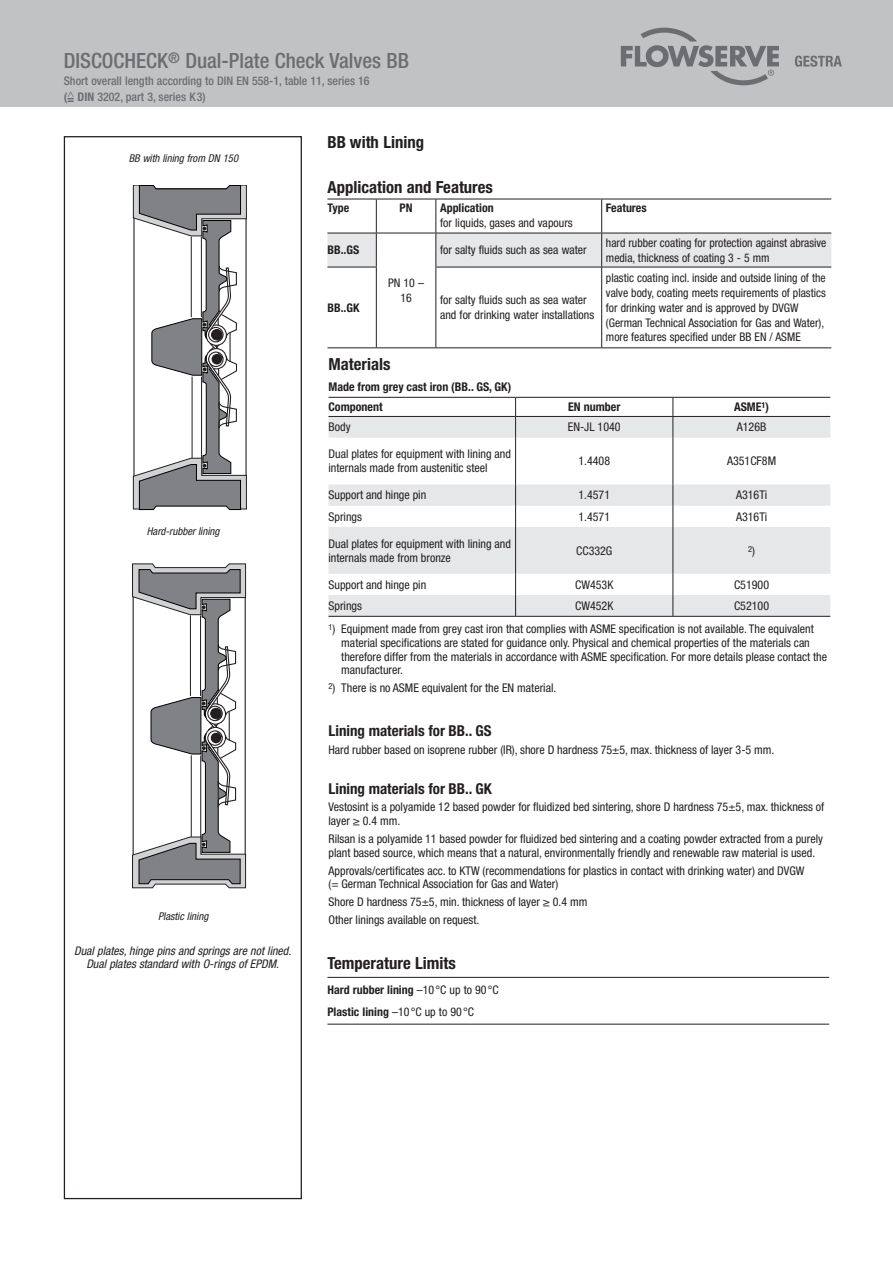
<style>
.page{position:relative;width:893px;height:1263px;background:#fff}
.page>*{position:absolute;margin:0;border:0;box-sizing:border-box;transform-origin:0 0}
.t1{font:500 condensed 21px "Helvetica Neue LT Pro";color:#6c6d70}
.t2{font:700 condensed 16.65px "Helvetica Neue LT Pro";color:#231f20}
.t3{font:700 condensed 15px "Helvetica Neue LT Pro";color:#231f20}
.t4{font:condensed 12px/13.8px "Helvetica Neue LT Pro";color:#231f20}
.t5{font:700 condensed 12px/20.2px "Helvetica Neue LT Pro";color:#231f20}
.t6{font:condensed 11.85px/14.9px "Helvetica Neue LT Pro";color:#231f20}
.t7{font:700 condensed 11.85px/21.3px "Helvetica Neue LT Pro";color:#231f20}
.t8{font:500 condensed 11.85px/16.5px "Helvetica Neue LT Pro";color:#6c6d70}
.t9{font:italic condensed 11.85px/12.8px "Helvetica Neue LT Pro";color:#231f20;text-align:center}
.t10{font:italic condensed 10.65px "Helvetica Neue LT Pro";color:#231f20}
.t11{font:condensed 8.4px "Helvetica Neue LT Pro";color:#231f20}
.s1{font-weight:700}
.s2{font-weight:400}
.s3{font-size:12px}
</style>
<div class="page">
<div style="left:0;top:0;width:893px;height:106px;background:#c1c2c4"></div>
<svg style="left:795px;top:56px;width:47px;height:11px"></svg>
<svg style="left:621px;top:28px;width:158px;height:57px"></svg>
<div style="left:64px;top:136px;width:238px;height:1063px;border:1px solid #231f20"></div>
<hr style="left:327px;top:977px;width:502px;height:1px;background:#231f20">
<hr style="left:327px;top:1024px;width:502px;height:1px;background:#231f20">
<svg style="left:328px;top:417px;width:502px;height:199px;fill:#e6e7e9"></svg>
<hr style="left:672px;top:438px;width:1px;height:46px;background:#231f20">
<svg style="left:672px;top:484px;width:1px;height:43px"></svg>
<hr style="left:672px;top:527px;width:1px;height:47px;background:#231f20">
<svg style="left:672px;top:574px;width:1px;height:42px"></svg>
<hr style="left:328px;top:397px;width:188px;height:1px;background:#231f20">
<hr style="left:516px;top:397px;width:157px;height:1px;background:#231f20">
<svg style="left:672px;top:398px;width:1px;height:40px"></svg>
<hr style="left:673px;top:397px;width:157px;height:1px;background:#231f20">
<hr style="left:328px;top:416px;width:188px;height:1px;background:#231f20">
<svg style="left:515px;top:398px;width:1px;height:40px"></svg>
<hr style="left:516px;top:416px;width:157px;height:1px;background:#231f20">
<hr style="left:673px;top:416px;width:157px;height:1px;background:#231f20">
<hr style="left:515px;top:438px;width:1px;height:46px;background:#231f20">
<svg style="left:515px;top:484px;width:1px;height:43px"></svg>
<hr style="left:515px;top:527px;width:1px;height:47px;background:#231f20">
<hr style="left:328px;top:616px;width:188px;height:1px;background:#231f20">
<svg style="left:515px;top:574px;width:1px;height:42px"></svg>
<hr style="left:516px;top:616px;width:157px;height:1px;background:#231f20">
<hr style="left:673px;top:616px;width:157px;height:1px;background:#231f20">
<svg style="left:327px;top:234px;width:504px;height:33px"></svg>
<hr style="left:327px;top:199px;width:49px;height:1px;background:#231f20">
<hr style="left:376px;top:199px;width:60px;height:1px;background:#231f20">
<hr style="left:376px;top:199px;width:1px;height:34px;background:#231f20">
<hr style="left:436px;top:199px;width:166px;height:1px;background:#231f20">
<hr style="left:435px;top:199px;width:1px;height:34px;background:#231f20">
<hr style="left:602px;top:199px;width:229px;height:1px;background:#231f20">
<hr style="left:327px;top:233px;width:49px;height:1px;background:#231f20">
<hr style="left:376px;top:233px;width:60px;height:1px;background:#231f20">
<hr style="left:376px;top:233px;width:1px;height:34px;background:#231f20">
<hr style="left:436px;top:233px;width:166px;height:1px;background:#231f20">
<hr style="left:435px;top:233px;width:1px;height:34px;background:#231f20">
<hr style="left:602px;top:233px;width:229px;height:1px;background:#231f20">
<hr style="left:601px;top:233px;width:1px;height:34px;background:#231f20">
<hr style="left:376px;top:267px;width:1px;height:80px;background:#231f20">
<hr style="left:435px;top:267px;width:1px;height:80px;background:#231f20">
<hr style="left:601px;top:267px;width:1px;height:80px;background:#231f20">
<hr style="left:327px;top:347px;width:49px;height:1px;background:#231f20">
<hr style="left:376px;top:347px;width:60px;height:1px;background:#231f20">
<hr style="left:436px;top:347px;width:166px;height:1px;background:#231f20">
<hr style="left:602px;top:347px;width:229px;height:1px;background:#231f20">
<hr style="left:601px;top:199px;width:1px;height:34px;background:#231f20">
<hr style="left:327px;top:267px;width:50px;height:1px;background:#231f20">
<hr style="left:435px;top:267px;width:167px;height:1px;background:#231f20">
<hr style="left:602px;top:267px;width:229px;height:1px;background:#231f20">
<hr style="left:245px;top:213px;width:2px;height:273px;background:#231f20">
<svg style="left:133px;top:185px;width:113px;height:325px"></svg>
<svg style="left:132px;top:564px;width:114px;height:324px"></svg>
<h1 class="t1" style="left:64px;top:48px;width:347px">DISCOCHECK<sup>®</sup> Dual-Plate Check Valves BB</h1>
<p class="t8" style="left:64px;top:72px;width:307px">Short overall length according to DIN EN 558-1, table 11, series 16 <span class="s1">(=</span><span class="s2">^</span> <span class="s1">DIN</span> 3202, part 3, series K3)</p>
<h2 class="t2" style="left:327px;top:132px;width:98px">BB with Lining</h2>
<p class="t10" style="left:129px;top:152px;width:111px">BB with lining from DN 150</p>
<p class="t10" style="left:147px;top:525px;width:74px">Hard-rubber lining</p>
<p class="t10" style="left:158px;top:910px;width:52px">Plastic lining</p>
<p class="t9" style="left:74px;top:945px;width:219px">Dual plates, hinge pins and springs are not lined.<br>Dual plates standard with O-rings of EPDM.</p>
<h2 class="t2" style="left:327px;top:177px;width:167px">Application and Features</h2>
<p class="t7" style="left:327px;top:197px;width:23px">Type</p>
<p class="t7" style="left:400px;top:197px;width:15px">PN</p>
<p class="t7" style="left:440px;top:197px;width:55px">Application</p>
<p class="t6" style="left:440px;top:215px;width:134px">for liquids, gases and vapours</p>
<p class="t7" style="left:606px;top:197px;width:42px">Features</p>
<p class="t7" style="left:327px;top:239px;width:33px">BB..GS</p>
<p class="t6" style="left:440px;top:243px;width:148px">for salty fluids such as sea water</p>
<p class="t6" style="left:606px;top:235px;width:222px">hard rubber coating for protection against abrasive media, thickness of coating 3 - 5 mm</p>
<p class="t6" style="left:388px;top:276px;width:38px;text-align:center">PN 10 –<br>16</p>
<p class="t7" style="left:327px;top:297px;width:33px">BB..GK</p>
<p class="t6" style="left:440px;top:293px;width:156px">for salty fluids such as sea water and for drinking water installations</p>
<p class="t6" style="left:606px;top:270px;width:221px">plastic coating incl. inside and outside lining of the valve body, coating meets requirements of plastics for drinking water and is approved by DVGW (German Technical Association for Gas and Water), more features specified under BB EN / ASME</p>
<h2 class="t2" style="left:328px;top:354px;width:63px">Materials</h2>
<p class="t5" style="left:328px;top:376px;width:184px">Made from grey cast iron (BB.. GS, GK)<br>Component</p>
<p class="t5" style="left:568px;top:397px;width:54px">EN number</p>
<p class="t5" style="left:734px;top:397px;width:37px">ASME<sup>1</sup>)</p>
<p class="t4" style="left:328px;top:420px;width:24px">Body</p>
<p class="t4" style="left:568px;top:420px;width:54px">EN-JL 1040</p>
<p class="t4" style="left:737px;top:420px;width:31px">A126B</p>
<p class="t4" style="left:328px;top:447px;width:184px">Dual plates for equipment with lining and internals made from austenitic steel</p>
<p class="t4" style="left:578px;top:454px;width:33px">1.4408</p>
<p class="t4" style="left:727px;top:454px;width:51px">A351CF8M</p>
<p class="t4" style="left:328px;top:488px;width:99px">Support and hinge pin</p>
<p class="t4" style="left:578px;top:488px;width:33px">1.4571</p>
<p class="t4" style="left:736px;top:488px;width:33px">A316Ti</p>
<p class="t4" style="left:328px;top:509px;width:35px">Springs</p>
<p class="t4" style="left:578px;top:509px;width:33px">1.4571</p>
<p class="t4" style="left:736px;top:509px;width:33px">A316Ti</p>
<p class="t4" style="left:328px;top:537px;width:184px">Dual plates for equipment with lining and internals made from bronze</p>
<p class="t4" style="left:576px;top:543px;width:38px">CC332G</p>
<p class="t11" style="left:748px;top:544px;width:8px">2<span class="s3">)</span></p>
<p class="t4" style="left:328px;top:577px;width:99px">Support and hinge pin</p>
<p class="t4" style="left:575px;top:577px;width:40px">CW453K</p>
<p class="t4" style="left:734px;top:577px;width:37px">C51900</p>
<p class="t4" style="left:328px;top:599px;width:35px">Springs</p>
<p class="t4" style="left:575px;top:599px;width:40px">CW452K</p>
<p class="t4" style="left:734px;top:599px;width:37px">C52100</p>
<p class="t4" style="left:341px;top:622px;width:487px;text-indent:-13px"><sup>1</sup>) Equipment made from grey cast iron that complies with ASME specification is not available. The equivalent material specifications are stated for guidance only. Physical and chemical properties of the materials can therefore differ from the materials in accordance with ASME specification. For more details please contact the manufacturer.</p>
<p class="t4" style="left:328px;top:681px;width:229px"><sup>2</sup>) There is no ASME equivalent for the EN material.</p>
<p class="t3" style="left:328px;top:721px;width:165px">Lining materials for BB.. GS</p>
<p class="t4" style="left:328px;top:742px;width:447px">Hard rubber based on isoprene rubber (IR), shore D hardness 75±5, max. thickness of layer 3-5 mm.</p>
<p class="t3" style="left:328px;top:779px;width:165px">Lining materials for BB.. GK</p>
<p class="t4" style="left:328px;top:800px;width:497px">Vestosint is a polyamide 12 based powder for fluidized bed sintering, shore D hardness 75±5, max. thickness of layer ≥ 0.4 mm.</p>
<p class="t4" style="left:328px;top:832px;width:496px">Rilsan is a polyamide 11 based powder for fluidized bed sintering and a coating powder extracted from a purely plant based source, which means that a natural, environmentally friendly and renewable raw material is used.</p>
<p class="t4" style="left:328px;top:863px;width:477px">Approvals/certificates acc. to KTW (recommendations for plastics in contact with drinking water) and DVGW (= German Technical Association for Gas and Water)</p>
<p class="t4" style="left:328px;top:893px;width:260px;line-height:17.9px">Shore D hardness 75±5, min. thickness of layer ≥ 0.4 mm<br>Other linings available on request.</p>
<h2 class="t2" style="left:327px;top:953px;width:130px">Temperature Limits</h2>
<p class="t7" style="left:327px;top:979px;width:173px">Hard rubber lining <span class="s2">–10°C up to 90°C<br></span>Plastic lining <span class="s2">–10°C up to 90°C</span></p>
</div>
